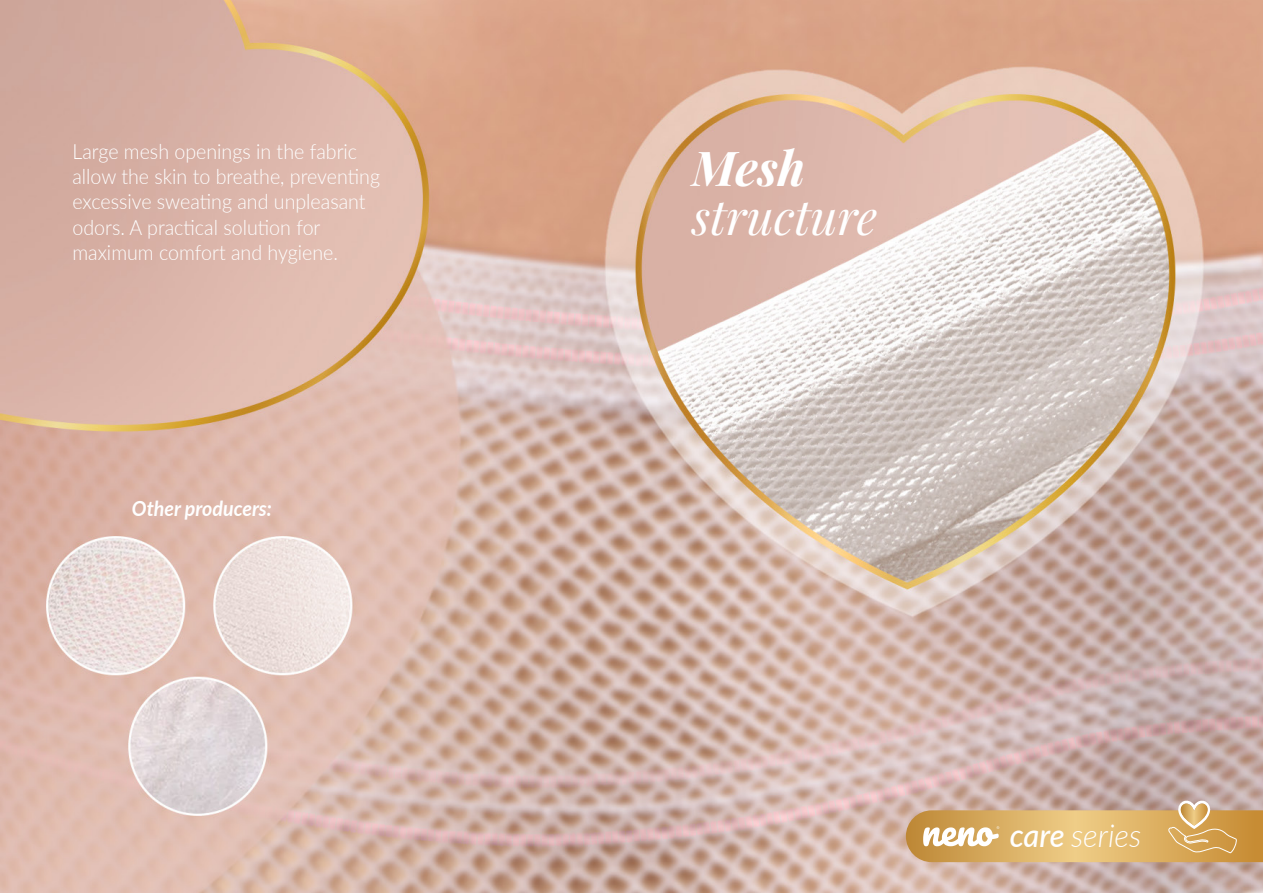
<style>
.page{position:relative;width:1263px;height:893px;background:#fff}
.page>*{position:absolute;margin:0;border:0;box-sizing:border-box;transform-origin:0 0}
.t1{font:italic 48px "Playfair Display";color:#fff}
.t2{font:italic 700 48px "Playfair Display";color:#fff}
.t3{font:italic 300 31.95px "Lato";color:#fff}
.t4{font:300 21px/25.2px "Lato";color:#fff;scale:.94 1}
.t5{font:italic 700 21px "Lato";color:#fff;scale:.94 1}
.s1{font-weight:500}
</style>
<div class="page">
<img style="left:0;top:0;width:1263px;height:893px">
<svg style="left:906px;top:800px;width:357px;height:62px;background:#d8b174"></svg>
<p class="t4" style="left:72px;top:138px;width:329px">Large mesh openings in the fabric allow the skin to breathe, preventing excessive sweating and unpleasant odors. A practical solution for maximum comfort and hygiene.</p>
<p class="t5" style="left:132px;top:493px;width:151px">Other producers:</p>
<h1 class="t2" style="left:692px;top:130px;width:115px">Mesh</h1>
<h1 class="t1" style="left:692px;top:180px;width:187px">structure</h1>
<h2 class="t3" style="left:1010px;top:813px;width:133px"><span class="s1">care</span> series</h2>
</div>
